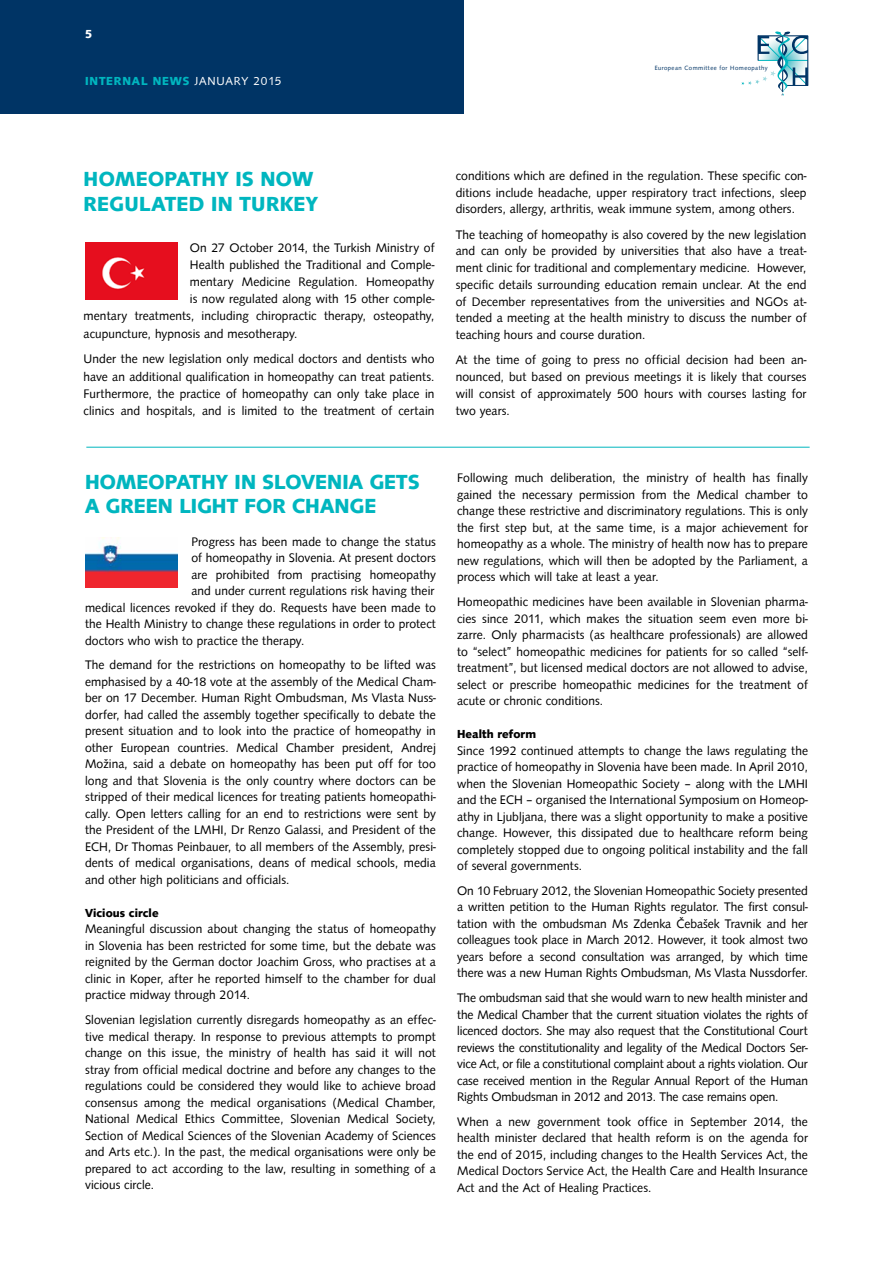
<style>
.page{position:relative;width:893px;height:1263px;background:#fff}
.page>*{position:absolute;margin:0;border:0;box-sizing:border-box;transform-origin:0 0}
.t1{font:700 21px/24.6px "Syntax D";letter-spacing:.01em;color:#00b6bf}
.t2{font:12.75px/16.5px "Syntax D";letter-spacing:.01em;color:#000;text-align:justify}
.t3{font:700 12px "Syntax D";color:#000}
.t4{font:700 12px "Syntax D";letter-spacing:.075em;color:#00b6bf}
.t5{font:700 12px "Syntax D";color:#fff}
.t6{font:6.3px "Syntax D";letter-spacing:.075em;color:#003465}
.s1{font-weight:400;color:#fff}
</style>
<div class="page">
<div style="left:0;top:0;width:463px;height:114px;background:#003465"></div>
<hr style="left:808px;top:36px;width:1px;height:49px;background:#003465">
<svg style="left:741px;top:31px;width:67px;height:65px"></svg>
<img style="left:85px;top:242px;width:92px;height:57px">
<img style="left:85px;top:537px;width:92px;height:51px">
<hr style="left:86px;top:447px;width:724px;height:1px;background:#00b6bf">
<p class="t5" style="left:85px;top:27px;width:9px">5</p>
<p class="t4" style="left:85px;top:74px;width:198px">INTERNAL NEWS <span class="s1">January 2015</span></p>
<p class="t6" style="left:655px;top:64px;width:115px">European Committee for Homeopathy</p>
<h1 class="t1" style="left:84px;top:167px;width:236px">HOMEOPATHY IS NOW<br>REGULATED IN TURKEY</h1>
<p class="t2" style="left:190px;top:240px;width:246px">On 27 October 2014, the Turkish Ministry of</p>
<p class="t2" style="left:190px;top:257px;width:246px">Health published the Traditional and Comple-</p>
<p class="t2" style="left:190px;top:274px;width:246px">mentary Medicine Regulation. Homeopathy</p>
<p class="t2" style="left:190px;top:291px;width:246px">is now regulated along with 15 other comple-</p>
<p class="t2" style="left:84px;top:308px;width:352px">mentary treatments, including chiropractic therapy, osteopathy,</p>
<p class="t2" style="left:84px;top:325px;width:215px">acupuncture, hypnosis and mesotherapy.</p>
<p class="t2" style="left:84px;top:351px;width:352px;line-height:17.1px">Under the new legislation only medical doctors and dentists who have an additional qualification in homeopathy can treat patients.<br>Furthermore, the practice of homeopathy can only take place in clinics and hospitals, and is limited to the treatment of certain</p>
<p class="t2" style="left:456px;top:167px;width:352px">conditions which are defined in the regulation. These specific con&shy;ditions include headache, upper respiratory tract infections, sleep disorders, allergy, arthritis, weak immune system, among others.</p>
<p class="t2" style="left:456px;top:226px;width:352px">The teaching of homeopathy is also covered by the new legislation and can only be provided by universities that also have a treat&shy;ment clinic for traditional and complementary medicine. However, specific details surrounding education remain unclear. At the end of December representatives from the universities and NGOs at&shy;tended a meeting at the health ministry to discuss the number of teaching hours and course duration.</p>
<p class="t2" style="left:456px;top:352px;width:352px">At the time of going to press no official decision had been an&shy;nounced, but based on previous meetings it is likely that courses will consist of approximately 500 hours with courses lasting for two years.</p>
<h1 class="t1" style="left:85px;top:470px;width:336px;line-height:24px">HOMEOPATHY IN SLOVENIA GETS<br>A GREEN LIGHT FOR CHANGE</h1>
<p class="t2" style="left:191px;top:533px;width:246px">Progress has been made to change the status</p>
<p class="t2" style="left:191px;top:550px;width:246px">of homeopathy in Slovenia. At present doctors</p>
<p class="t2" style="left:191px;top:566px;width:246px">are prohibited from practising homeopathy</p>
<p class="t2" style="left:191px;top:583px;width:245px">and under current regulations risk having their</p>
<p class="t2" style="left:85px;top:599px;width:352px">medical licences revoked if they do. Requests have been made to</p>
<p class="t2" style="left:85px;top:616px;width:352px">the Health Ministry to change these regulations in order to protect</p>
<p class="t2" style="left:85px;top:632px;width:221px">doctors who wish to practice the therapy.</p>
<p class="t2" style="left:85px;top:657px;width:352px">The demand for the restrictions on homeopathy to be lifted was emphasised by a 40-18 vote at the assembly of the Medical Cham&shy;ber on 17 December. Human Right Ombudsman, Ms Vlasta Nuss&shy;dorfer, had called the assembly together specifically to debate the present situation and to look into the practice of homeopathy in other European countries. Medical Chamber president, Andrej Možina, said a debate on homeopathy has been put off for too long and that Slovenia is the only country where doctors can be stripped of their medical licences for treating patients homeopathi&shy;cally. Open letters calling for an end to restrictions were sent by the President of the LMHI, Dr Renzo Galassi, and President of the ECH, Dr Thomas Peinbauer, to all members of the Assembly, presi&shy;dents of medical organisations, deans of medical schools, media and other high politicians and officials.</p>
<p class="t3" style="left:85px;top:906px;width:75px">VICIOUS CIRCLE</p>
<p class="t2" style="left:85px;top:921px;width:352px">Meaningful discussion about changing the status of homeopathy in Slovenia has been restricted for some time, but the debate was reignited by the German doctor Joachim Gross, who practises at a clinic in Koper, after he reported himself to the chamber for dual practice midway through 2014.</p>
<p class="t2" style="left:85px;top:1012px;width:352px">Slovenian legislation currently disregards homeopathy as an effec&shy;tive medical therapy. In response to previous attempts to prompt change on this issue, the ministry of health has said it will not stray from official medical doctrine and before any changes to the regulations could be considered they would like to achieve broad consensus among the medical organisations (Medical Chamber, National Medical Ethics Committee, Slovenian Medical Society, Section of Medical Sciences of the Slovenian Academy of Sciences and Arts etc.). In the past, the medical organisations were only be prepared to act according to the law, resulting in something of a vicious circle.</p>
<p class="t2" style="left:457px;top:470px;width:352px">Following much deliberation, the ministry of health has finally gained the necessary permission from the Medical chamber to change these restrictive and discriminatory regulations. This is only the first step but, at the same time, is a major achievement for homeopathy as a whole. The ministry of health now has to prepare new regulations, which will then be adopted by the Parliament, a process which will take at least a year.</p>
<p class="t2" style="left:457px;top:594px;width:352px">Homeopathic medicines have been available in Slovenian pharma&shy;cies since 2011, which makes the situation seem even more bi&shy;zarre. Only pharmacists (as healthcare professionals) are allowed to “select” homeopathic medicines for patients for so called “self&shy;treatment”, but licensed medical doctors are not allowed to advise, select or prescribe homeopathic medicines for the treatment of acute or chronic conditions.</p>
<p class="t3" style="left:457px;top:727px;width:80px">HEALTH REFORM</p>
<p class="t2" style="left:457px;top:742px;width:352px">Since 1992 continued attempts to change the laws regulating the practice of homeopathy in Slovenia have been made. In April 2010, when the Slovenian Homeopathic Society – along with the LMHI and the ECH – organised the International Symposium on Homeop&shy;athy in Ljubljana, there was a slight opportunity to make a positive change. However, this dissipated due to healthcare reform being completely stopped due to ongoing political instability and the fall of several governments.</p>
<p class="t2" style="left:457px;top:882px;width:352px">On 10 February 2012, the Slovenian Homeopathic Society presented a written petition to the Human Rights regulator. The first consul&shy;tation with the ombudsman Ms Zdenka Čebašek Travnik and her colleagues took place in March 2012. However, it took almost two years before a second consultation was arranged, by which time there was a new Human Rights Ombudsman, Ms Vlasta Nussdorfer.</p>
<p class="t2" style="left:457px;top:990px;width:352px">The ombudsman said that she would warn to new health minister and the Medical Chamber that the current situation violates the rights of licenced doctors. She may also request that the Constitutional Court reviews the constitutionality and legality of the Medical Doctors Ser&shy;vice Act, or file a constitutional complaint about a rights violation. Our case received mention in the Regular Annual Report of the Human Rights Ombudsman in 2012 and 2013. The case remains open.</p>
<p class="t2" style="left:457px;top:1113px;width:352px">When a new government took office in September 2014, the health minister declared that health reform is on the agenda for the end of 2015, including changes to the Health Services Act, the Medical Doctors Service Act, the Health Care and Health Insurance Act and the Act of Healing Practices.</p>
</div>
